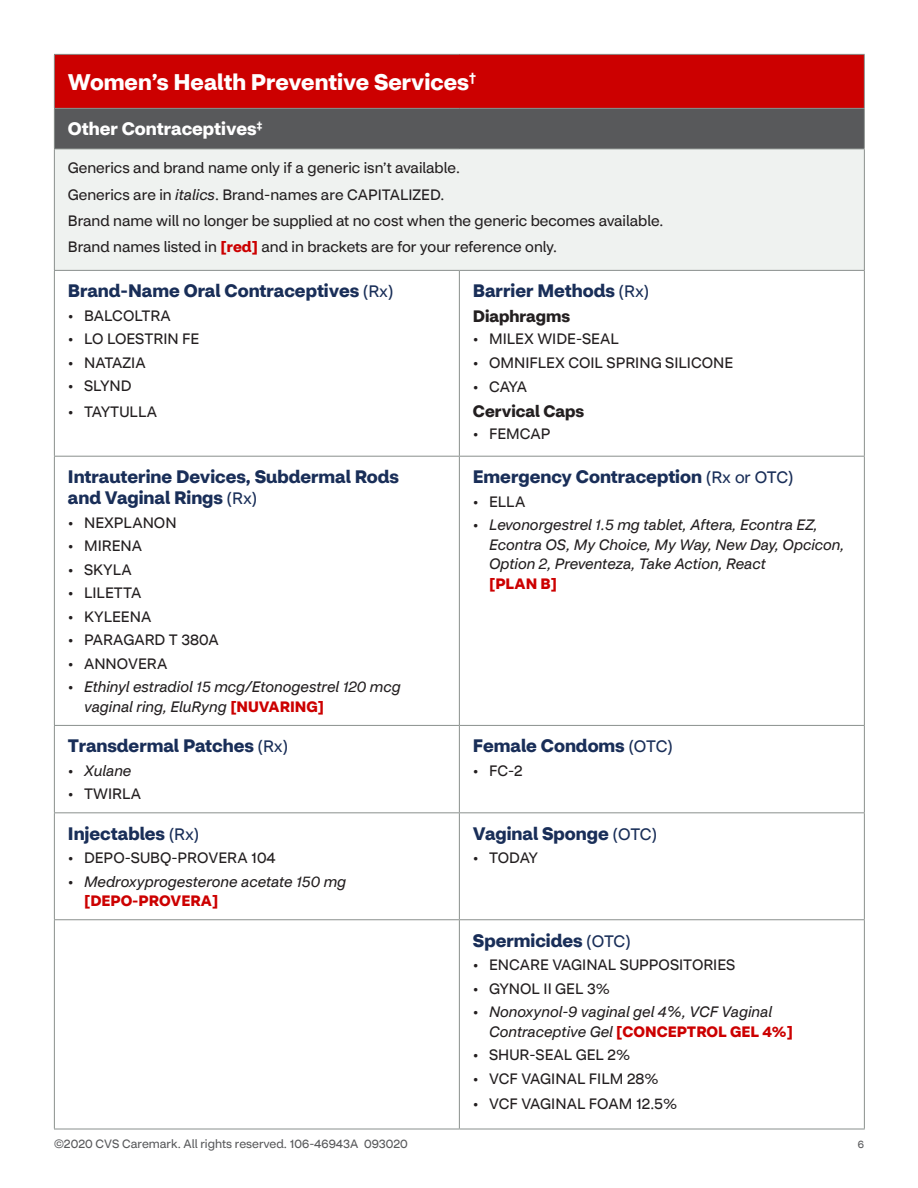
<style>
.page{position:relative;width:918px;height:1188px;background:#fff}
.page>*{position:absolute;margin:0;border:0;box-sizing:border-box;transform-origin:0 0}
.Table_Header_1{font:700 22.5px "CVS Health Sans";color:#fff}
.t1{font:700 18px/21px "CVS Health Sans";color:#192e58}
.Table_Header_2{font:700 18px "CVS Health Sans";color:#fff}
.t2{font:700 16.5px "CVS Health Sans";color:#231f20}
.List{font:15px "CVS Health Sans";color:#231f20}
.t3{font:italic 15px/19.5px "CVS Health Sans";color:#231f20}
.t4{font:12px "CVS Health Sans";color:#58595b}
.t5{font:10.5px "CVS Health Sans";color:#58595b}
.s1{font-style:italic}
.s2{font-weight:700;color:#c00}
.s3{font-weight:400;font-size:16.5px}
.s4{font-style:normal}
.s5{font-weight:700;font-style:normal;color:#c00}
</style>
<div class="page">
<div style="left:54px;top:54px;width:810px;height:54px;background:#c00"></div>
<div style="left:54px;top:108px;width:810px;height:41px;background:#58595b"></div>
<div style="left:54px;top:149px;width:810px;height:121px;background:#eff2f0"></div>
<hr style="left:54px;top:54px;width:405px;height:1px;background:#8a908d">
<hr style="left:54px;top:55px;width:1px;height:53px;background:#8a908d">
<hr style="left:459px;top:54px;width:406px;height:1px;background:#8a908d">
<hr style="left:864px;top:55px;width:1px;height:53px;background:#8a908d">
<hr style="left:54px;top:108px;width:405px;height:1px;background:#8a908d">
<hr style="left:54px;top:109px;width:1px;height:39px;background:#8a908d">
<hr style="left:459px;top:108px;width:406px;height:1px;background:#8a908d">
<hr style="left:864px;top:109px;width:1px;height:39px;background:#8a908d">
<hr style="left:54px;top:148px;width:405px;height:1px;background:#8a908d">
<hr style="left:54px;top:149px;width:1px;height:121px;background:#8a908d">
<hr style="left:459px;top:148px;width:406px;height:1px;background:#8a908d">
<hr style="left:864px;top:149px;width:1px;height:121px;background:#8a908d">
<hr style="left:54px;top:270px;width:405px;height:1px;background:#8a908d">
<hr style="left:54px;top:271px;width:1px;height:185px;background:#8a908d">
<hr style="left:459px;top:270px;width:406px;height:1px;background:#8a908d">
<hr style="left:459px;top:271px;width:1px;height:185px;background:#8a908d">
<hr style="left:864px;top:271px;width:1px;height:185px;background:#8a908d">
<hr style="left:54px;top:456px;width:405px;height:1px;background:#8a908d">
<hr style="left:54px;top:457px;width:1px;height:268px;background:#8a908d">
<hr style="left:459px;top:456px;width:406px;height:1px;background:#8a908d">
<hr style="left:459px;top:457px;width:1px;height:268px;background:#8a908d">
<hr style="left:864px;top:457px;width:1px;height:268px;background:#8a908d">
<hr style="left:54px;top:725px;width:405px;height:1px;background:#8a908d">
<hr style="left:54px;top:726px;width:1px;height:86px;background:#8a908d">
<hr style="left:459px;top:725px;width:406px;height:1px;background:#8a908d">
<hr style="left:459px;top:726px;width:1px;height:86px;background:#8a908d">
<hr style="left:864px;top:726px;width:1px;height:86px;background:#8a908d">
<hr style="left:54px;top:812px;width:405px;height:1px;background:#8a908d">
<hr style="left:54px;top:813px;width:1px;height:106px;background:#8a908d">
<hr style="left:459px;top:812px;width:406px;height:1px;background:#8a908d">
<hr style="left:459px;top:813px;width:1px;height:106px;background:#8a908d">
<hr style="left:864px;top:813px;width:1px;height:106px;background:#8a908d">
<hr style="left:54px;top:919px;width:405px;height:1px;background:#8a908d">
<hr style="left:54px;top:920px;width:1px;height:209px;background:#8a908d">
<hr style="left:459px;top:919px;width:406px;height:1px;background:#8a908d">
<hr style="left:459px;top:920px;width:1px;height:209px;background:#8a908d">
<hr style="left:864px;top:920px;width:1px;height:209px;background:#8a908d">
<hr style="left:54px;top:1129px;width:405px;height:1px;background:#8a908d">
<hr style="left:459px;top:1129px;width:406px;height:1px;background:#8a908d">
<h1 class="Table_Header_1" style="left:68px;top:68px;width:410px">Women’s Health Preventive Services<sup>†</sup></h1>
<h2 class="Table_Header_2" style="left:68px;top:118px;width:196px">Other Contraceptives<sup>‡</sup></h2>
<p class="List" style="left:68px;top:159px;width:394px">Generics and brand name only if a generic isn’t available.</p>
<p class="List" style="left:68px;top:185px;width:378px">Generics are in <span class="s1">italics</span>. Brand-names are CAPITALIZED.</p>
<p class="List" style="left:68px;top:212px;width:597px">Brand name will no longer be supplied at no cost when the generic becomes available.</p>
<p class="List" style="left:68px;top:238px;width:491px">Brand names listed in <span class="s2">[red]</span> and in brackets are for your reference only.</p>
<p class="t1" style="left:68px;top:280px;width:327px">Brand-Name Oral Contraceptives <span class="s3">(Rx)</span></p>
<p class="List" style="left:68px;top:306px;width:105px">• BALCOLTRA</p>
<p class="List" style="left:68px;top:330px;width:133px">• LO LOESTRIN FE</p>
<p class="List" style="left:68px;top:353px;width:79px">• NATAZIA</p>
<p class="List" style="left:68px;top:377px;width:65px">• SLYND</p>
<p class="List" style="left:68px;top:403px;width:91px">• TAYTULLA</p>
<p class="t1" style="left:473px;top:280px;width:178px">Barrier Methods <span class="s3">(Rx)</span></p>
<p class="t2" style="left:473px;top:306px;width:99px">Diaphragms</p>
<p class="List" style="left:473px;top:330px;width:147px">• MILEX WIDE-SEAL</p>
<p class="List" style="left:473px;top:354px;width:262px">• OMNIFLEX COIL SPRING SILICONE</p>
<p class="List" style="left:473px;top:377px;width:56px">• CAYA</p>
<p class="t2" style="left:473px;top:400px;width:113px">Cervical Caps</p>
<p class="List" style="left:473px;top:424px;width:79px">• FEMCAP</p>
<p class="t1" style="left:68px;top:466px;width:333px">Intrauterine Devices, Subdermal Rods and Vaginal Rings <span class="s3">(Rx)</span></p>
<p class="List" style="left:68px;top:513px;width:110px">• NEXPLANON</p>
<p class="List" style="left:68px;top:537px;width:76px">• MIRENA</p>
<p class="List" style="left:68px;top:560px;width:66px">• SKYLA</p>
<p class="List" style="left:68px;top:584px;width:75px">• LILETTA</p>
<p class="List" style="left:68px;top:607px;width:85px">• KYLEENA</p>
<p class="List" style="left:68px;top:631px;width:152px">• PARAGARD T 380A</p>
<p class="List" style="left:68px;top:654px;width:101px">• ANNOVERA</p>
<p class="t3" style="left:84px;top:677px;width:318px;text-indent:-16px"><span class="s4">•</span> Ethinyl estradiol 15 mcg/Etonogestrel 120 mcg vaginal ring, EluRyng <span class="s5">[NUVARING]</span></p>
<p class="t1" style="left:68px;top:735px;width:222px">Transdermal Patches <span class="s3">(Rx)</span></p>
<p class="t3" style="left:68px;top:761px;width:65px"><span class="s4">•</span> Xulane</p>
<p class="List" style="left:68px;top:785px;width:75px">• TWIRLA</p>
<p class="t1" style="left:68px;top:823px;width:133px">Injectables <span class="s3">(Rx)</span></p>
<p class="List" style="left:68px;top:849px;width:209px">• DEPO-SUBQ-PROVERA 104</p>
<p class="t3" style="left:84px;top:872px;width:264px;text-indent:-16px"><span class="s4">•</span> Medroxyprogesterone acetate 150 mg <span class="s5">[DEPO-PROVERA]</span></p>
<p class="t1" style="left:473px;top:466px;width:322px">Emergency Contraception <span class="s3">(Rx or OTC)</span></p>
<p class="List" style="left:473px;top:492px;width:54px">• ELLA</p>
<p class="t3" style="left:489px;top:515px;width:357px;text-indent:-16px"><span class="s4">•</span> Levonorgestrel 1.5 mg tablet, Aftera, Econtra EZ, Econtra OS, My Choice, My Way, New Day, Opcicon, Option 2, Preventeza, Take Action, React<br><span class="s5">[PLAN B]</span></p>
<p class="t1" style="left:473px;top:735px;width:202px">Female Condoms <span class="s3">(OTC)</span></p>
<p class="List" style="left:473px;top:761px;width:51px">• FC-2</p>
<p class="t1" style="left:473px;top:823px;width:186px">Vaginal Sponge <span class="s3">(OTC)</span></p>
<p class="List" style="left:473px;top:849px;width:67px">• TODAY</p>
<p class="t1" style="left:473px;top:930px;width:160px">Spermicides <span class="s3">(OTC)</span></p>
<p class="List" style="left:473px;top:956px;width:264px">• ENCARE VAGINAL SUPPOSITORIES</p>
<p class="List" style="left:473px;top:979px;width:138px">• GYNOL II GEL 3%</p>
<p class="t3" style="left:489px;top:1002px;width:305px;text-indent:-16px"><span class="s4">•</span> Nonoxynol-9 vaginal gel 4%, VCF Vaginal<br>Contraceptive Gel <span class="s5">[CONCEPTROL GEL 4%]</span></p>
<p class="List" style="left:473px;top:1046px;width:159px">• SHUR-SEAL GEL 2%</p>
<p class="List" style="left:473px;top:1069px;width:187px">• VCF VAGINAL FILM 28%</p>
<p class="List" style="left:473px;top:1095px;width:206px">• VCF VAGINAL FOAM 12.5%</p>
<p class="t4" style="left:54px;top:1136px;width:355px">©2020 CVS Caremark. All rights reserved. 106-46943A 093020</p>
<p class="t5" style="left:858px;top:1137px;width:8px">6</p>
</div>
